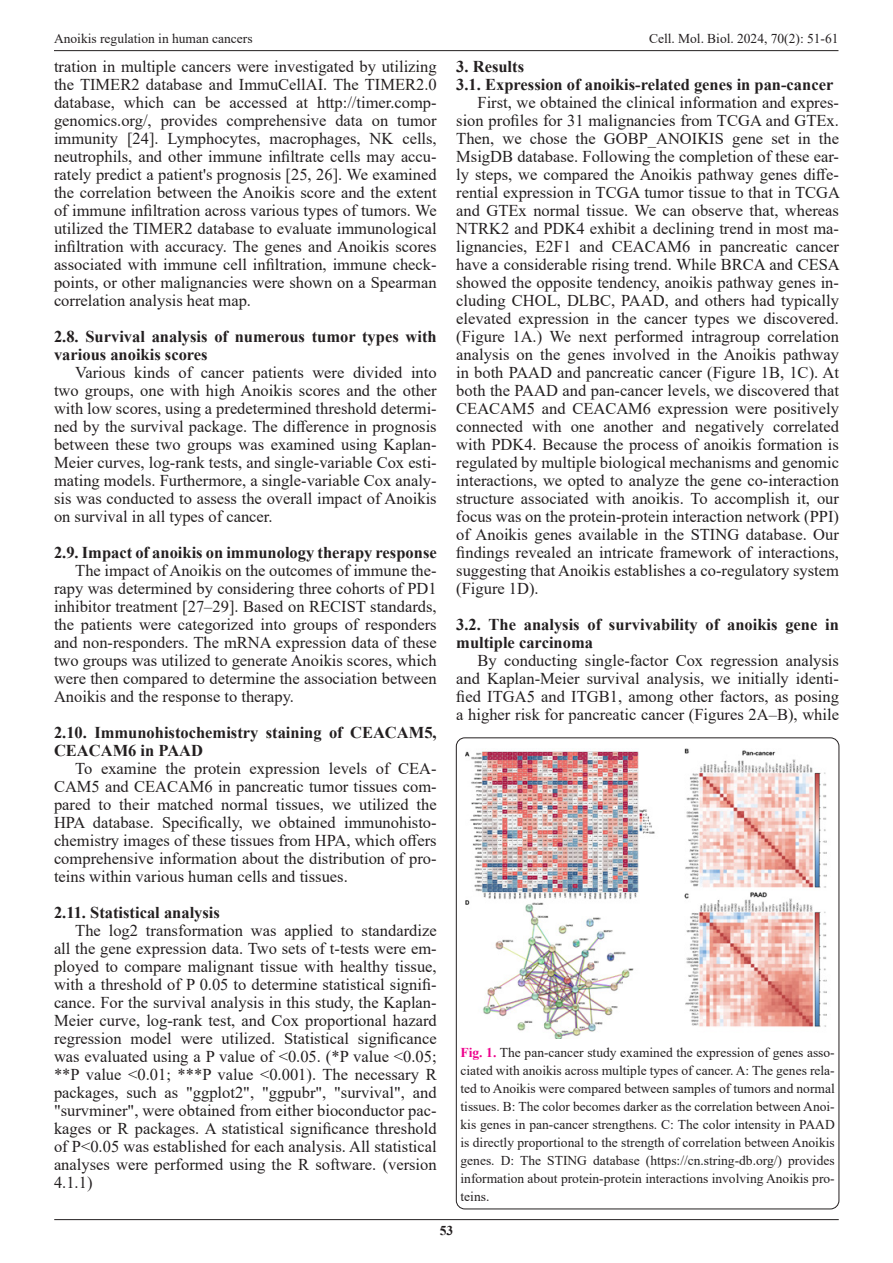
<style>
.page{position:relative;width:893px;height:1263px;background:#fff}
.page>*{position:absolute;margin:0;border:0;box-sizing:border-box;transform-origin:0 0}
.heading_2{font:16.5px/18px "Times New Roman";color:#231f20;text-align:justify}
.heading_3{font:16.5px/18px "Times New Roman";color:#231f20;text-align:justify}
.heading_3-2{font:700 16.5px/18px "Times New Roman";color:#231f20}
.heading_2-2{font:700 16.5px "Times New Roman";color:#231f20}
.t1{font:13.5px/18px "Times New Roman";color:#231f20;text-align:justify}
.t2{font:700 13.5px "Times New Roman";color:#231f20}
.s1{font-weight:700;color:#ed028c}
</style>
<div class="page">
<hr style="left:54px;top:50px;width:784px;height:1px;background:#231f20">
<hr style="left:54px;top:1219px;width:785px;height:1px;background:#231f20">
<img style="left:465px;top:748px;width:362px;height:291px">
<p class="t1" style="left:54px;top:29px;width:200px">Anoikis regulation in human cancers</p>
<p class="t1" style="left:649px;top:29px;width:191px">Cell. Mol. Biol. 2024, 70(2): 51-61</p>
<p class="heading_3-2" style="left:456px;top:57px;width:69px">3. Results</p>
<p class="heading_2-2" style="left:456px;top:73px;width:379px">3.1. Expression of anoikis-related genes in pan-cancer</p>
<p class="heading_2" style="left:456px;top:93px;width:385px;text-indent:21px">First, we obtained the clinical information and expres&shy;sion profiles for 31 malignancies from TCGA and GTEx.<br>Then, we chose the GOBP_ANOIKIS gene set in the MsigDB database. Following the completion of these ear&shy;ly steps, we compared the Anoikis pathway genes diffe&shy;rential expression in TCGA tumor tissue to that in TCGA and GTEx normal tissue. We can observe that, whereas NTRK2 and PDK4 exhibit a declining trend in most ma&shy;lignancies, E2F1 and CEACAM6 in pancreatic cancer have a considerable rising trend. While BRCA and CESA showed the opposite tendency, anoikis pathway genes in&shy;cluding CHOL, DLBC, PAAD, and others had typically elevated expression in the cancer types we discovered. (Figure 1A.) We next performed intragroup correlation analysis on the genes involved in the Anoikis pathway in both PAAD and pancreatic cancer (Figure 1B, 1C). At both the PAAD and pan-cancer levels, we discovered that CEACAM5 and CEACAM6 expression were positively connected with one another and negatively correlated with PDK4. Because the process of anoikis formation is regulated by multiple biological mechanisms and genomic interactions, we opted to analyze the gene co-interaction structure associated with anoikis. To accomplish it, our focus was on the protein-protein interaction network (PPI) of Anoikis genes available in the STING database. Our findings revealed an intricate framework of interactions, suggesting that Anoikis establishes a co-regulatory system (Figure 1D).</p>
<p class="heading_3-2" style="left:456px;top:615px;width:384px">3.2. The analysis of survivability of anoikis gene in multiple carcinoma</p>
<p class="heading_2" style="left:456px;top:651px;width:384px;text-indent:21px">By conducting single-factor Cox regression analysis and Kaplan-Meier survival analysis, we initially identi&shy;fied ITGA5 and ITGB1, among other factors, as posing a higher risk for pancreatic cancer (Figures 2A–B), while</p>
<p class="heading_3" style="left:54px;top:57px;width:384px">tration in multiple cancers were investigated by utilizing the TIMER2 database and ImmuCellAI. The TIMER2.0 database, which can be accessed at http://timer.comp&shy;genomics.org/, provides comprehensive data on tumor immunity [24]. Lymphocytes, macrophages, NK cells, neutrophils, and other immune infiltrate cells may accu&shy;rately predict a patient's prognosis [25, 26]. We examined the correlation between the Anoikis score and the extent of immune infiltration across various types of tumors. We utilized the TIMER2 database to evaluate immunological infiltration with accuracy. The genes and Anoikis scores associated with immune cell infiltration, immune check&shy;points, or other malignancies were shown on a Spearman correlation analysis heat map.</p>
<p class="heading_3-2" style="left:54px;top:327px;width:384px">2.8. Survival analysis of numerous tumor types with various anoikis scores</p>
<p class="heading_3" style="left:54px;top:363px;width:384px;text-indent:21px">Various kinds of cancer patients were divided into two groups, one with high Anoikis scores and the other with low scores, using a predetermined threshold determi&shy;ned by the survival package. The difference in prognosis between these two groups was examined using Kaplan-Meier curves, log-rank tests, and single-variable Cox esti&shy;mating models. Furthermore, a single-variable Cox analy&shy;sis was conducted to assess the overall impact of Anoikis on survival in all types of cancer.</p>
<p class="heading_3-2" style="left:54px;top:543px;width:384px">2.9. Impact of anoikis on immunology therapy response</p>
<p class="heading_3" style="left:54px;top:561px;width:384px;text-indent:21px">The impact of Anoikis on the outcomes of immune the&shy;rapy was determined by considering three cohorts of PD1 inhibitor treatment [27–29]. Based on RECIST standards, the patients were categorized into groups of responders and non-responders. The mRNA expression data of these two groups was utilized to generate Anoikis scores, which were then compared to determine the association between Anoikis and the response to therapy.</p>
<p class="heading_3-2" style="left:54px;top:723px;width:384px">2.10. Immunohistochemistry staining of CEACAM5,<br>CEACAM6 in PAAD</p>
<p class="heading_3" style="left:54px;top:759px;width:384px;text-indent:21px">To examine the protein expression levels of CEA-CAM5 and CEACAM6 in pancreatic tumor tissues com&shy;pared to their matched normal tissues, we utilized the HPA database. Specifically, we obtained immunohisto&shy;chemistry images of these tissues from HPA, which offers comprehensive information about the distribution of pro&shy;teins within various human cells and tissues.</p>
<p class="heading_3-2" style="left:54px;top:903px;width:167px">2.11. Statistical analysis</p>
<p class="heading_2" style="left:54px;top:921px;width:384px;text-indent:21px">The log2 transformation was applied to standardize all the gene expression data. Two sets of t-tests were em&shy;ployed to compare malignant tissue with healthy tissue, with a threshold of P 0.05 to determine statistical signifi&shy;cance. For the survival analysis in this study, the Kaplan-Meier curve, log-rank test, and Cox proportional hazard regression model were utilized. Statistical significance was evaluated using a P value of &lt;0.05. (*P value &lt;0.05; **P value &lt;0.01; ***P value &lt;0.001). The necessary R packages, such as "ggplot2", "ggpubr", "survival", and "survminer", were obtained from either bioconductor pac&shy;kages or R packages. A statistical significance threshold of P&lt;0.05 was established for each analysis. All statistical analyses were performed using the R software. (version 4.1.1)</p>
<p class="t1" style="left:460px;top:1043px;width:376px"><span class="s1">Fig. 1.</span> The pan-cancer study examined the expression of genes asso&shy;ciated with anoikis across multiple types of cancer. A: The genes rela&shy;ted to Anoikis were compared between samples of tumors and normal tissues. B: The color becomes darker as the correlation between Anoi&shy;kis genes in pan-cancer strengthens. C: The color intensity in PAAD is directly proportional to the strength of correlation between Anoikis genes. D: The STING database (https://cn.string-db.org/) provides information about protein-protein interactions involving Anoikis pro&shy;teins.</p>
<p class="t2" style="left:440px;top:1220px;width:15px">53</p>
</div>
